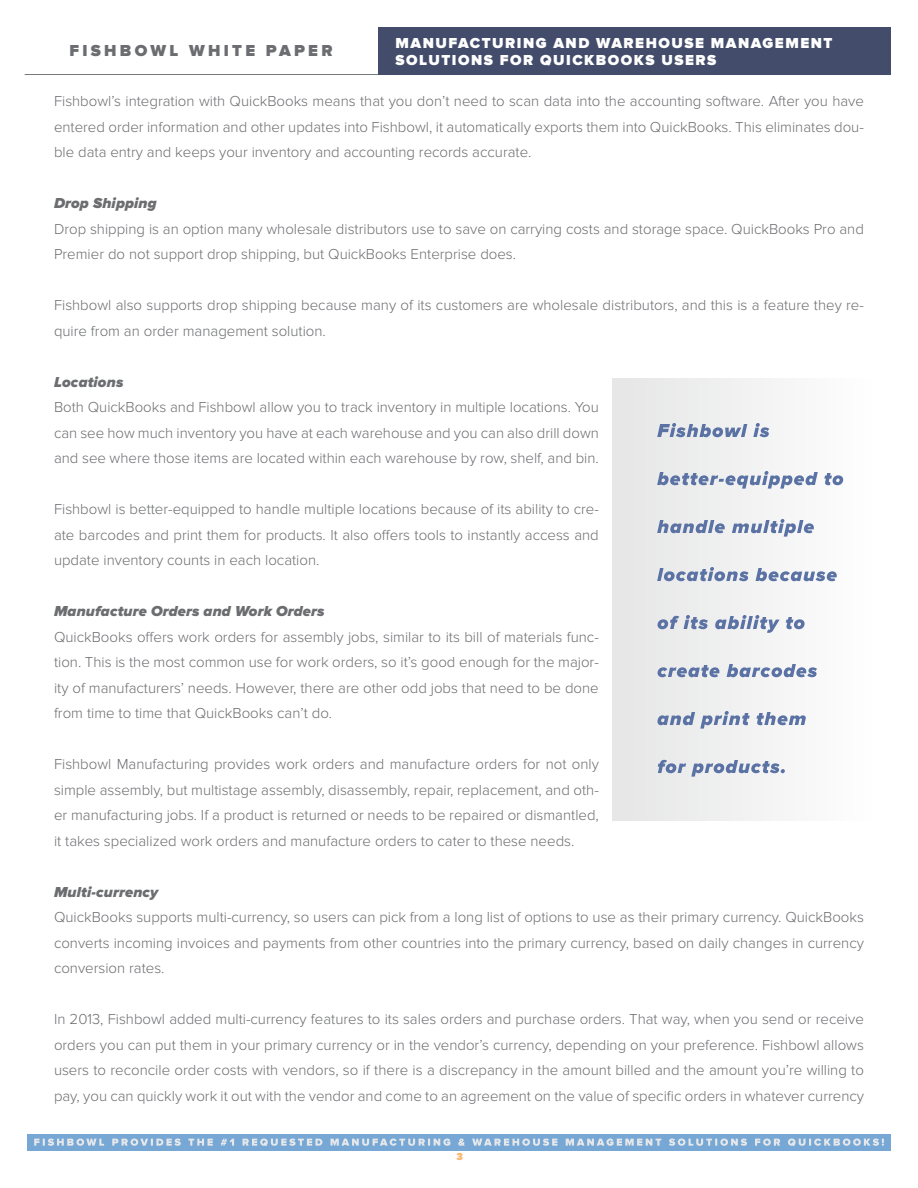
<style>
.page{position:relative;width:918px;height:1188px;background:#fff}
.page>*{position:absolute;margin:0;border:0;box-sizing:border-box;transform-origin:0 0}
.t1{font:900 16.5px "Proxima Nova";letter-spacing:.2em;color:#6c6d70}
.t2{font:300 15px/25.5px "Proxima Nova";color:#6c6d70;text-align:justify}
.t3{font:italic 900 15px "Proxima Nova";letter-spacing:.01em;color:#6c6d70}
.t4{font:900 15px/16.5px "Proxima Nova";letter-spacing:.1em;color:#fff}
.t5{font:900 10.5px "Proxima Nova";color:#fbb571}
</style>
<div class="page">
<hr style="left:25px;top:74px;width:865px;height:1px;background:#76787b">
<div style="left:612px;top:379px;width:279px;height:442px;background:#f3f3f4"></div>
<svg style="left:658px;top:760px;width:127px;height:17px"></svg>
<svg style="left:657px;top:711px;width:149px;height:18px"></svg>
<svg style="left:658px;top:664px;width:159px;height:13px"></svg>
<svg style="left:658px;top:615px;width:147px;height:18px"></svg>
<svg style="left:657px;top:567px;width:180px;height:14px"></svg>
<svg style="left:657px;top:519px;width:157px;height:18px"></svg>
<svg style="left:657px;top:471px;width:186px;height:18px"></svg>
<svg style="left:657px;top:423px;width:112px;height:14px"></svg>
<div style="left:378px;top:27px;width:512px;height:48px;background:#434d6b"></div>
<div style="left:27px;top:1134px;width:864px;height:16px;background:#77a8d5"></div>
<svg style="left:34px;top:1139px;width:850px;height:7px"></svg>
<p class="t1" style="left:69px;top:41px;width:265px">FISHBOWL WHITE PAPER</p>
<p class="t4" style="left:396px;top:36px;width:438px">MANUFACTURING AND WAREHOUSE MANAGEMENT<br>SOLUTIONS FOR QUICKBOOKS USERS</p>
<p class="t2" style="left:54px;top:89px;width:812px">Fishbowl’s integration with QuickBooks means that you don’t need to scan data into the accounting software. After you have entered order information and other updates into Fishbowl, it automatically exports them into QuickBooks. This eliminates dou&shy;ble data entry and keeps your inventory and accounting records accurate.</p>
<p class="t3" style="left:54px;top:195px;width:104px">Drop Shipping</p>
<p class="t2" style="left:54px;top:216px;width:811px">Drop shipping is an option many wholesale distributors use to save on carrying costs and storage space. QuickBooks Pro and<br>Premier do not support drop shipping, but QuickBooks Enterprise does.</p>
<p class="t2" style="left:54px;top:293px;width:812px">Fishbowl also supports drop shipping because many of its customers are wholesale distributors, and this is a feature they re&shy;quire from an order management solution.</p>
<p class="t3" style="left:54px;top:373px;width:71px">Locations</p>
<p class="t2" style="left:54px;top:395px;width:546px">Both QuickBooks and Fishbowl allow you to track inventory in multiple locations. You can see how much inventory you have at each warehouse and you can also drill down and see where those items are located within each warehouse by row, shelf, and bin.</p>
<p class="t2" style="left:54px;top:497px;width:546px">Fishbowl is better-equipped to handle multiple locations because of its ability to cre&shy;ate barcodes and print them for products. It also offers tools to instantly access and update inventory counts in each location.</p>
<p class="t3" style="left:54px;top:603px;width:272px">Manufacture Orders and Work Orders</p>
<p class="t2" style="left:54px;top:624px;width:546px">QuickBooks offers work orders for assembly jobs, similar to its bill of materials func&shy;tion. This is the most common use for work orders, so it’s good enough for the major&shy;ity of manufacturers’ needs. However, there are other odd jobs that need to be done from time to time that QuickBooks can’t do.</p>
<p class="t2" style="left:54px;top:752px;width:546px">Fishbowl Manufacturing provides work orders and manufacture orders for not only simple assembly, but multistage assembly, disassembly, repair, replacement, and oth&shy;er manufacturing jobs. If a product is returned or needs to be repaired or dismantled, it takes specialized work orders and manufacture orders to cater to these needs.</p>
<p class="t3" style="left:54px;top:883px;width:106px">Multi-currency</p>
<p class="t2" style="left:54px;top:905px;width:811px">QuickBooks supports multi-currency, so users can pick from a long list of options to use as their primary currency. QuickBooks converts incoming invoices and payments from other countries into the primary currency, based on daily changes in currency conversion rates.</p>
<p class="t2" style="left:54px;top:1007px;width:812px">In 2013, Fishbowl added multi-currency features to its sales orders and purchase orders. That way, when you send or receive orders you can put them in your primary currency or in the vendor’s currency, depending on your preference. Fishbowl allows users to reconcile order costs with vendors, so if there is a discrepancy in the amount billed and the amount you’re willing to pay, you can quickly work it out with the vendor and come to an agreement on the value of specific orders in whatever currency</p>
<p class="t5" style="left:456px;top:1150px;width:8px">3</p>
</div>
